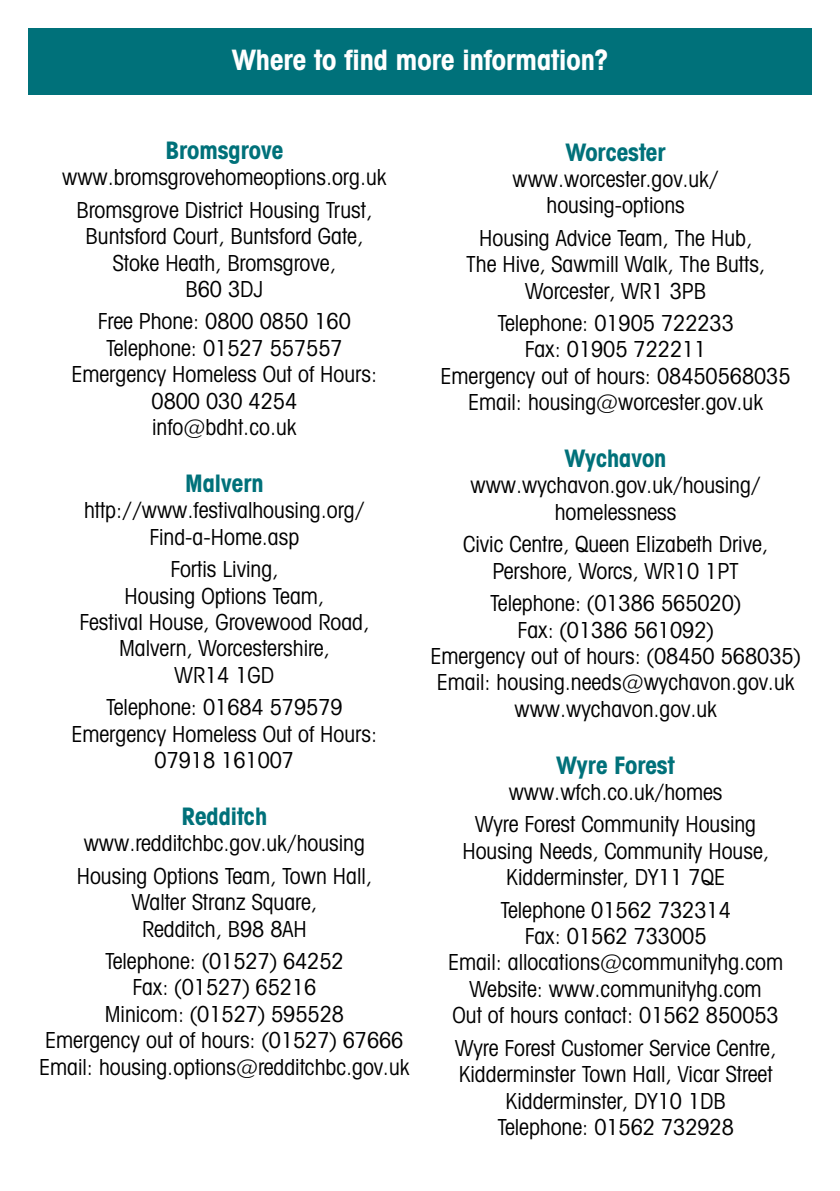
<style>
.page{position:relative;width:840px;height:1191px;background:#fff}
.page>*{position:absolute;margin:0;border:0;box-sizing:border-box;transform-origin:0 0}
.t1{font:700 condensed 28px "Avant Garde IT Cby BT";color:#fff}
.t2{font:700 condensed 24px "Avant Garde IT Cby BT";color:#00717a}
.t3{font:condensed 22px/26.4px "Avant Garde IT Cby BT";color:#000;text-align:center}
</style>
<div class="page">
<div style="left:28px;top:28px;width:783px;height:67px;background:#00717a"></div>
<p class="t1" style="left:232px;top:43px;width:377px">Where to find more information?</p>
<p class="t2" style="left:165px;top:136px;width:119px">Bromsgrove</p>
<p class="t3" style="left:62px;top:161px;width:325px;line-height:32.4px">www.bromsgrovehomeoptions.org.uk<br>Bromsgrove District Housing Trust,</p>
<p class="t3" style="left:86px;top:223px;width:279px">Buntsford Court, Buntsford Gate,<br>Stoke Heath, Bromsgrove,<br>B60 3DJ</p>
<p class="t3" style="left:71px;top:308px;width:307px">Free Phone: 0800 0850 160<br>Telephone: 01527 557557<br>Emergency Homeless Out of Hours:<br>0800 030 4254<br>info@bdht.co.uk</p>
<p class="t2" style="left:185px;top:469px;width:80px">Malvern</p>
<p class="t3" style="left:84px;top:497px;width:282px">http://www.festivalhousing.org/<br>Find-a-Home.asp</p>
<p class="t3" style="left:79px;top:556px;width:291px">Fortis Living,<br>Housing Options Team,<br>Festival House, Grovewood Road,<br>Malvern, Worcestershire,<br>WR14 1GD</p>
<p class="t3" style="left:71px;top:694px;width:307px">Telephone: 01684 579579<br>Emergency Homeless Out of Hours:<br>07918 161007</p>
<p class="t2" style="left:181px;top:801px;width:87px">Redditch</p>
<p class="t3" style="left:77px;top:827px;width:296px;line-height:32.4px">www.redditchbc.gov.uk/housing<br>Housing Options Team, Town Hall,</p>
<p class="t3" style="left:132px;top:889px;width:186px">Walter Stranz Square,<br>Redditch, B98 8AH</p>
<p class="t3" style="left:39px;top:947px;width:371px">Telephone: (01527) 64252<br>Fax: (01527) 65216<br>Minicom: (01527) 595528<br>Emergency out of hours: (01527) 67666<br>Email: housing.options@redditchbc.gov.uk</p>
<p class="t2" style="left:565px;top:137px;width:101px">Worcester</p>
<p class="t3" style="left:512px;top:166px;width:208px">www.worcester.gov.uk/ housing-options</p>
<p class="t3" style="left:466px;top:225px;width:300px">Housing Advice Team, The Hub,<br>The Hive, Sawmill Walk, The Butts,<br>Worcester, WR1 3PB</p>
<p class="t3" style="left:440px;top:310px;width:351px">Telephone: 01905 722233<br>Fax: 01905 722211<br>Emergency out of hours: 08450568035<br>Email: housing@worcester.gov.uk</p>
<p class="t2" style="left:564px;top:444px;width:103px">Wychavon</p>
<p class="t3" style="left:470px;top:472px;width:291px">www.wychavon.gov.uk/housing/ homelessness</p>
<p class="t3" style="left:463px;top:531px;width:306px">Civic Centre, Queen Elizabeth Drive,<br>Pershore, Worcs, WR10 1PT</p>
<p class="t3" style="left:430px;top:590px;width:371px">Telephone: (01386 565020)<br>Fax: (01386 561092)<br>Emergency out of hours: (08450 568035)<br>Email: housing.needs@wychavon.gov.uk www.wychavon.gov.uk</p>
<p class="t2" style="left:556px;top:750px;width:119px">Wyre Forest</p>
<p class="t3" style="left:475px;top:776px;width:282px;line-height:32.4px">www.wfch.co.uk/homes<br>Wyre Forest Community Housing</p>
<p class="t3" style="left:462px;top:837px;width:308px">Housing Needs, Community House,<br>Kidderminster, DY11 7QE</p>
<p class="t3" style="left:448px;top:896px;width:336px">Telephone 01562 732314<br>Fax: 01562 733005<br>Email: allocations@communityhg.com<br>Website: www.communityhg.com<br>Out of hours contact: 01562 850053</p>
<p class="t3" style="left:455px;top:1034px;width:322px">Wyre Forest Customer Service Centre,<br>Kidderminster Town Hall, Vicar Street<br>Kidderminster, DY10 1DB<br>Telephone: 01562 732928</p>
</div>
